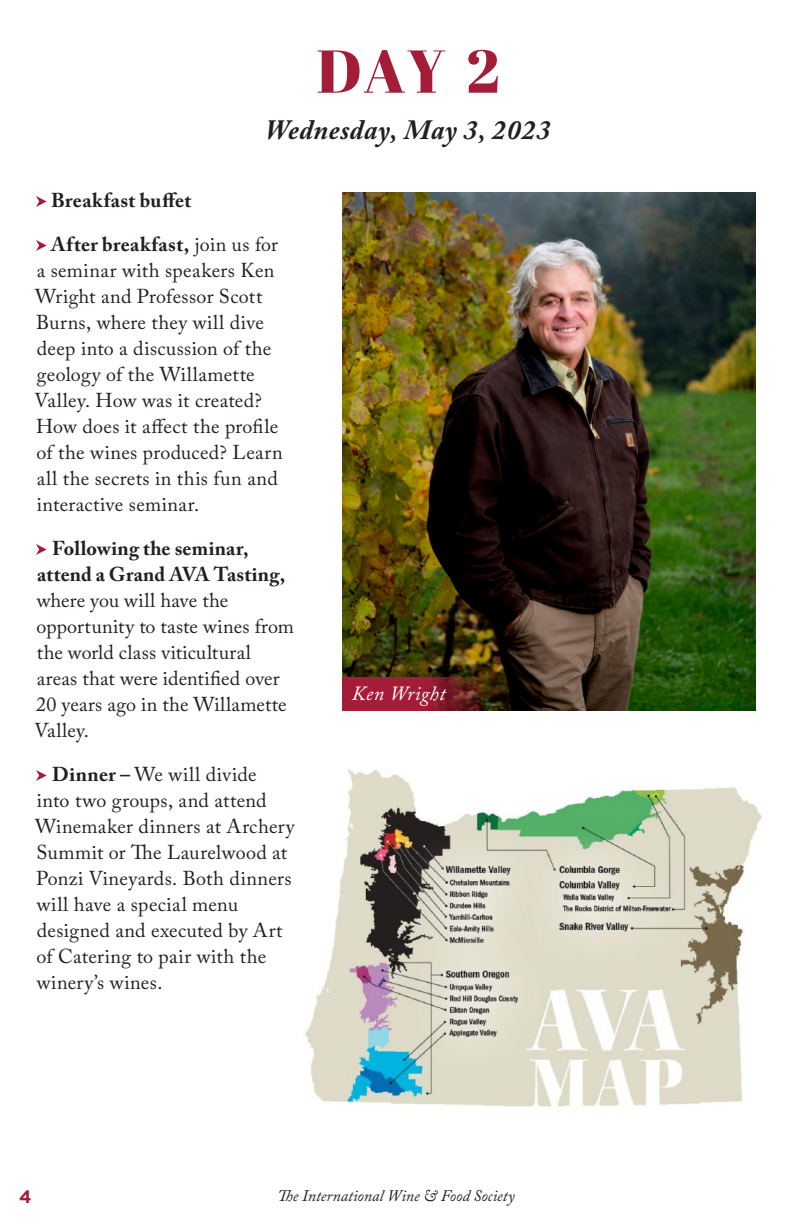
<style>
.page{position:relative;width:792px;height:1224px;background:#fff}
.page>*{position:absolute;margin:0;border:0;box-sizing:border-box;transform-origin:0 0}
.t1{font:60.4px "Abril Fatface";color:#a41c38}
.t2{font:italic 700 27.8px "Adobe Caslon Pro";letter-spacing:.02em;color:#231f20}
.t3{font:20px/26px "Adobe Caslon Pro";letter-spacing:.015em;color:#231f20}
.t4{font:700 20px/26px "Adobe Caslon Pro";letter-spacing:.015em;color:#231f20}
.t5{font:italic 20px "Adobe Caslon Pro";letter-spacing:.02em;color:#fff}
.t6{font:700 18px "Gotham";color:#a41c38}
.t7{font:italic 16px "Adobe Caslon Pro";color:#231f20}
.s1{font-weight:700}
</style>
<div class="page">
<img style="left:305px;top:769px;width:457px;height:338px">
<svg style="left:36px;top:196px;width:11px;height:11px"></svg>
<svg style="left:36px;top:240px;width:11px;height:11px"></svg>
<svg style="left:36px;top:544px;width:11px;height:11px"></svg>
<svg style="left:36px;top:770px;width:11px;height:11px"></svg>
<img style="left:342px;top:192px;width:414px;height:519px">
<svg style="left:342px;top:677px;width:152px;height:33px;background:#881e2c"></svg>
<h1 class="t1" style="left:316px;top:29px;width:185px">DAY 2</h1>
<h2 class="t2" style="left:265px;top:113px;width:287px">Wednesday, May 3, 2023</h2>
<p class="t4" style="left:51px;top:187px;width:142px">Breakfast buffet</p>
<p class="t3" style="left:35px;top:231px;width:250px;text-indent:16px"><span class="s1">After breakfast,</span> join us for a seminar with speakers Ken<br>Wright and Professor Scott<br>Burns, where they will dive deep into a discussion of the geology of the Willamette<br>Valley. How was it created?<br>How does it affect the profile of the wines produced? Learn all the secrets in this fun and interactive seminar.</p>
<p class="t4" style="left:37px;top:535px;width:250px;text-indent:15px">Following the seminar, attend a Grand AVA Tasting,</p>
<p class="t3" style="left:35px;top:587px;width:261px">where you will have the opportunity to taste wines from the world class viticultural areas that were identified over<br>20 years ago in the Willamette<br>Valley.</p>
<p class="t3" style="left:35px;top:761px;width:261px;text-indent:17px"><span class="s1">Dinner –</span> We will divide<br>into two groups, and attend<br>Winemaker dinners at Archery<br>Summit or The Laurelwood at<br>Ponzi Vineyards. Both dinners will have a special menu designed and executed by Art of Catering to pair with the winery’s wines.</p>
<p class="t5" style="left:352px;top:681px;width:95px">Ken Wright</p>
<p class="t6" style="left:19px;top:1184px;width:14px">4</p>
<p class="t7" style="left:277px;top:1186px;width:239px">The International Wine &amp; Food Society</p>
</div>
